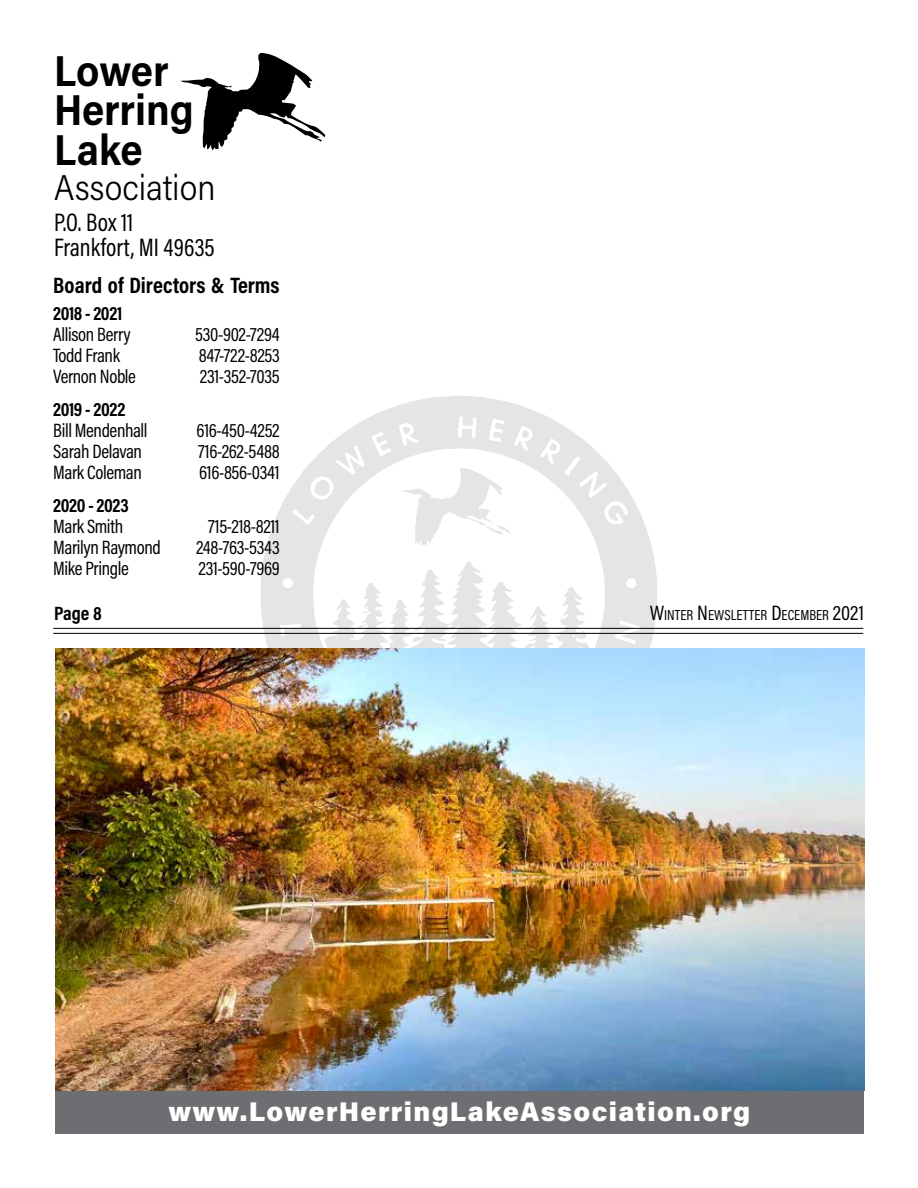
<style>
.page{position:relative;width:918px;height:1188px;background:#fff}
.page>*{position:absolute;margin:0;border:0;box-sizing:border-box;transform-origin:0 0}
.t1{font:700 43.5px/39.8px "Acumin Pro Semi Cond";color:#000;scale:.96 1}
.t2{font:300 36px "Acumin Pro Semi Cond";color:#000;scale:.96 1}
.t3{font:900 27px "Acumin Pro";letter-spacing:.05em;color:#fff}
.t4{font:25.5px/25.5px "Acumin Pro Cond";color:#000;scale:.96 1}
.t5{font:700 22.5px "Acumin Pro Cond";color:#000}
.t6{font:19.5px "Acumin Pro Cond";letter-spacing:-.02em;color:#000}
.t7{font:700 19.5px "Acumin Pro Cond";letter-spacing:-.02em;color:#000}
.t8{font:14.7px "Acumin Pro Cond";color:#000}
.s1{font-size:21px}
</style>
<div class="page">
<svg style="left:260px;top:395px;width:397px;height:253px"></svg>
<svg style="left:324px;top:561px;width:265px;height:87px"></svg>
<svg style="left:401px;top:468px;width:110px;height:78px"></svg>
<svg style="left:314px;top:480px;width:16px;height:17px"></svg>
<svg style="left:521px;top:430px;width:8px;height:8px"></svg>
<svg style="left:403px;top:427px;width:8px;height:7px"></svg>
<svg style="left:549px;top:443px;width:8px;height:9px"></svg>
<svg style="left:181px;top:53px;width:144px;height:97px"></svg>
<div style="left:55px;top:1091px;width:809px;height:43px;background:#6d6e71"></div>
<hr style="left:53px;top:628px;width:810px;height:1px;background:#000">
<hr style="left:53px;top:633px;width:810px;height:1px;background:#000">
<img style="left:55px;top:648px;width:809px;height:443px">
<h1 class="t1" style="left:54px;top:49px;width:147px">Lower<br>Herring<br>Lake</h1>
<h2 class="t2" style="left:54px;top:163px;width:170px">Association</h2>
<h3 class="t4" style="left:54px;top:209px;width:169px">P.O. Box 11<br>Frankfort, MI 49635</h3>
<p class="t5" style="left:53px;top:270px;width:228px">Board of Directors &amp; Terms</p>
<p class="t7" style="left:53px;top:300px;width:71px">2018 - 2021</p>
<p class="t6" style="left:53px;top:321px;width:79px">Allison Berry</p>
<p class="t6" style="left:195px;top:321px;width:86px">530-902-7294</p>
<p class="t6" style="left:53px;top:342px;width:68px">Todd Frank</p>
<p class="t6" style="left:199px;top:342px;width:82px">847-722-8253</p>
<p class="t6" style="left:53px;top:363px;width:84px">Vernon Noble</p>
<p class="t6" style="left:200px;top:363px;width:82px">231-352-7035</p>
<p class="t7" style="left:53px;top:396px;width:74px">2019 - 2022</p>
<p class="t6" style="left:53px;top:417px;width:96px">Bill Mendenhall</p>
<p class="t6" style="left:197px;top:417px;width:85px">616-450-4252</p>
<p class="t6" style="left:53px;top:438px;width:90px">Sarah Delavan</p>
<p class="t6" style="left:198px;top:438px;width:83px">716-262-5488</p>
<p class="t6" style="left:53px;top:459px;width:90px">Mark Coleman</p>
<p class="t6" style="left:199px;top:459px;width:82px">616-856-0341</p>
<p class="t7" style="left:53px;top:492px;width:77px">2020 - 2023</p>
<p class="t6" style="left:53px;top:513px;width:71px">Mark Smith</p>
<p class="t6" style="left:208px;top:513px;width:73px">715-218-8211</p>
<p class="t6" style="left:53px;top:534px;width:109px">Marilyn Raymond</p>
<p class="t6" style="left:196px;top:534px;width:85px">248-763-5343</p>
<p class="t6" style="left:53px;top:555px;width:77px">Mike Pringle</p>
<p class="t6" style="left:198px;top:555px;width:83px">231-590-7969</p>
<p class="t7" style="left:54px;top:600px;width:49px">Page 8</p>
<p class="t8" style="left:650px;top:605px;width:216px"><span class="s1">W</span>INTER <span class="s1">N</span> EWSLETTER <span class="s1">D</span>ECEMBER <span class="s1">2021</span></p>
<h3 class="t3" style="left:169px;top:1093px;width:583px">www.LowerHerringLakeAssociation.org</h3>
</div>
